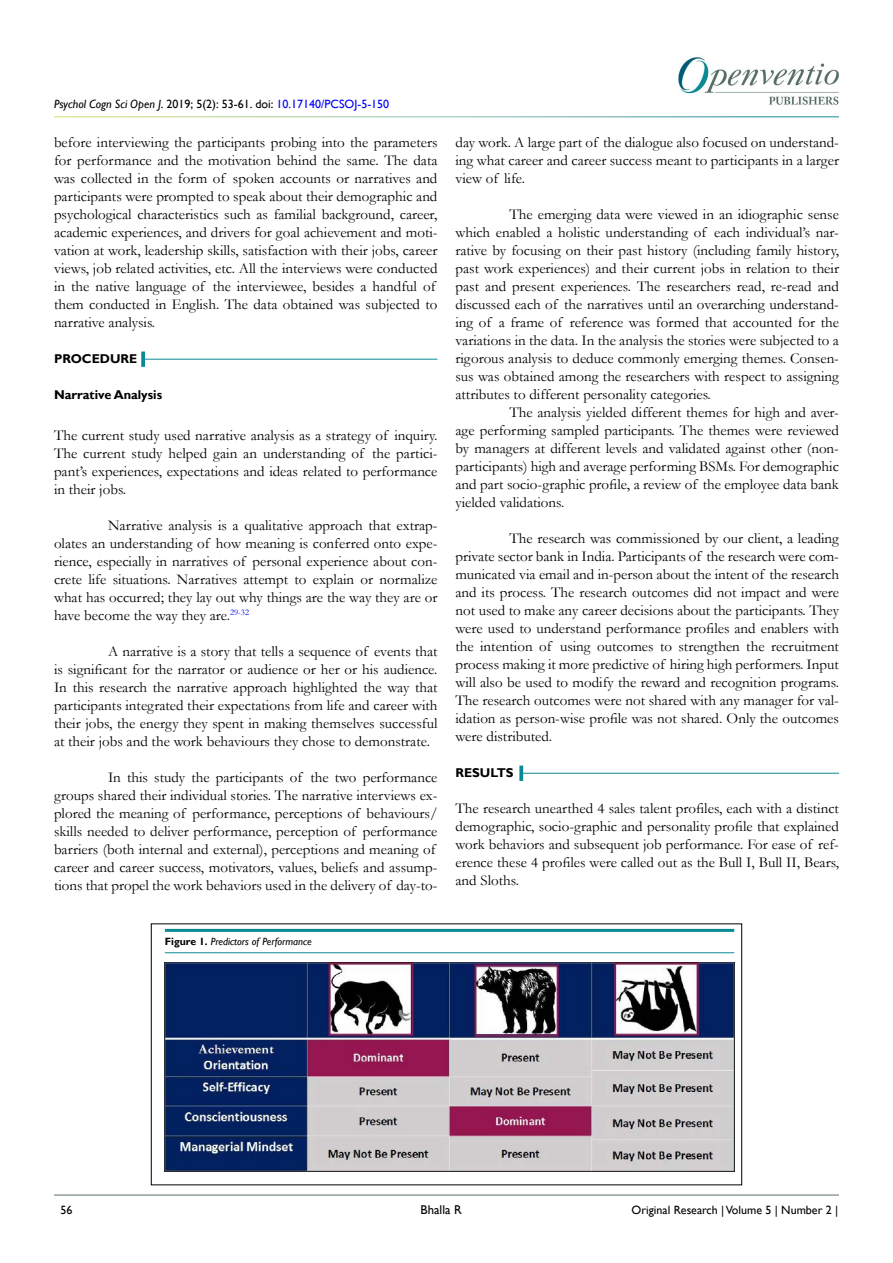
<style>
.page{position:relative;width:893px;height:1263px;background:#fff}
.page>*{position:absolute;margin:0;border:0;box-sizing:border-box;transform-origin:0 0}
.t1{font:15px/18px "Garamond";color:#000;text-align:justify}
.t2{font:700 12.75px "Gill Sans";color:#000}
.t3{font:12.75px "Gill Sans";color:#000}
.t4{font:12px "Gill Sans";color:#000}
.t5{font:italic 10.5px "Gill Sans";color:#000}
.s1{font-style:italic}
.s2{color:#0000fa}
.s3{font-weight:700;font-style:normal}
</style>
<div class="page">
<hr style="left:54px;top:1195px;width:785px;height:1px;background:#597068">
<img style="left:678px;top:57px;width:161px;height:48px">
<div style="left:151px;top:924px;width:591px;height:261px;border:1px solid #000"></div>
<hr style="left:165px;top:929px;width:569px;height:3px;background:#0a8b93">
<hr style="left:165px;top:952px;width:569px;height:1px;background:#0a8b93">
<img style="left:165px;top:963px;width:569px;height:208px">
<hr style="left:144px;top:359px;width:293px;height:1px;background:#0a8b93">
<svg style="left:141px;top:351px;width:4px;height:16px"></svg>
<hr style="left:523px;top:773px;width:316px;height:1px;background:#0a8b93">
<svg style="left:519px;top:765px;width:4px;height:16px"></svg>
<p class="t4" style="left:54px;top:97px;width:337px"><span class="s1">Psychol Cogn Sci Open J</span>. 2019; 5(2): 53-61. doi: <span class="s2">10.17140/PCSOJ-5-150</span></p>
<p class="t1" style="left:54px;top:133px;width:385px;text-align:left">before interviewing the participants probing into the parameters for performance and the motivation behind the same. The data was collected in the form of spoken accounts or narratives and participants were prompted to speak about their demographic and psychological characteristics such as familial background, career, academic experiences, and drivers for goal achievement and moti&shy;vation at work, leadership skills, satisfaction with their jobs, career views, job related activities, etc. All the interviews were conducted in the native language of the interviewee, besides a handful of them conducted in English. The data obtained was subjected to narrative analysis.</p>
<p class="t2" style="left:54px;top:351px;width:85px">PROCEDURE</p>
<p class="t2" style="left:54px;top:387px;width:110px">Narrative Analysis</p>
<p class="t1" style="left:54px;top:425px;width:385px">The current study used narrative analysis as a strategy of inquiry.<br>The current study helped gain an understanding of the partici&shy;pant’s experiences, expectations and ideas related to performance in their jobs.</p>
<p class="t1" style="left:54px;top:515px;width:385px;text-indent:54px">Narrative analysis is a qualitative approach that extrap&shy;olates an understanding of how meaning is conferred onto expe&shy;rience, especially in narratives of personal experience about con&shy;crete life situations. Narratives attempt to explain or normalize what has occurred; they lay out why things are the way they are or have become the way they are.<sup>29-32</sup></p>
<p class="t1" style="left:54px;top:641px;width:385px;text-indent:54px">A narrative is a story that tells a sequence of events that is significant for the narrator or audience or her or his audience.<br>In this research the narrative approach highlighted the way that participants integrated their expectations from life and career with their jobs, the energy they spent in making themselves successful at their jobs and the work behaviours they chose to demonstrate.</p>
<p class="t1" style="left:54px;top:767px;width:385px;text-align:left;text-indent:54px">In this study the participants of the two performance groups shared their individual stories. The narrative interviews ex&shy;plored the meaning of performance, perceptions of behaviours/ skills needed to deliver performance, perception of performance barriers (both internal and external), perceptions and meaning of career and career success, motivators, values, beliefs and assump&shy;tions that propel the work behaviors used in the delivery of day-to-</p>
<p class="t5" style="left:165px;top:935px;width:148px"><span class="s3">Figure 1.</span> Predictors of Performance</p>
<p class="t1" style="left:455px;top:133px;width:385px">day work. A large part of the dialogue also focused on understand&shy;ing what career and career success meant to participants in a larger view of life.</p>
<p class="t1" style="left:455px;top:205px;width:385px;text-indent:54px">The emerging data were viewed in an idiographic sense which enabled a holistic understanding of each individual’s nar&shy;rative by focusing on their past history (including family history, past work experiences) and their current jobs in relation to their past and present experiences. The researchers read, re-read and discussed each of the narratives until an overarching understand&shy;ing of a frame of reference was formed that accounted for the variations in the data. In the analysis the stories were subjected to a rigorous analysis to deduce commonly emerging themes. Consen&shy;sus was obtained among the researchers with respect to assigning attributes to different personality categories.</p>
<p class="t1" style="left:455px;top:403px;width:385px;text-indent:54px">The analysis yielded different themes for high and aver&shy;age performing sampled participants. The themes were reviewed by managers at different levels and validated against other (non&shy;participants) high and average performing BSMs. For demographic and part socio-graphic profile, a review of the employee data bank yielded validations.</p>
<p class="t1" style="left:455px;top:529px;width:385px;text-indent:54px">The research was commissioned by our client, a leading private sector bank in India. Participants of the research were com&shy;municated via email and in-person about the intent of the research and its process. The research outcomes did not impact and were not used to make any career decisions about the participants. They were used to understand performance profiles and enablers with the intention of using outcomes to strengthen the recruitment process making it more predictive of hiring high performers. Input will also be used to modify the reward and recognition programs.<br>The research outcomes were not shared with any manager for val&shy;idation as person-wise profile was not shared. Only the outcomes were distributed.</p>
<p class="t2" style="left:455px;top:765px;width:60px">RESULTS</p>
<p class="t1" style="left:455px;top:799px;width:385px">The research unearthed 4 sales talent profiles, each with a distinct demographic, socio-graphic and personality profile that explained work behaviors and subsequent job performance. For ease of ref&shy;erence these 4 profiles were called out as the Bull I, Bull II, Bears, and Sloths.</p>
<p class="t3" style="left:421px;top:1202px;width:43px">Bhalla R</p>
<p class="t4" style="left:60px;top:1203px;width:13px">56</p>
<p class="t4" style="left:632px;top:1203px;width:208px">Original Research | Volume 5 | Number 2 |</p>
</div>
